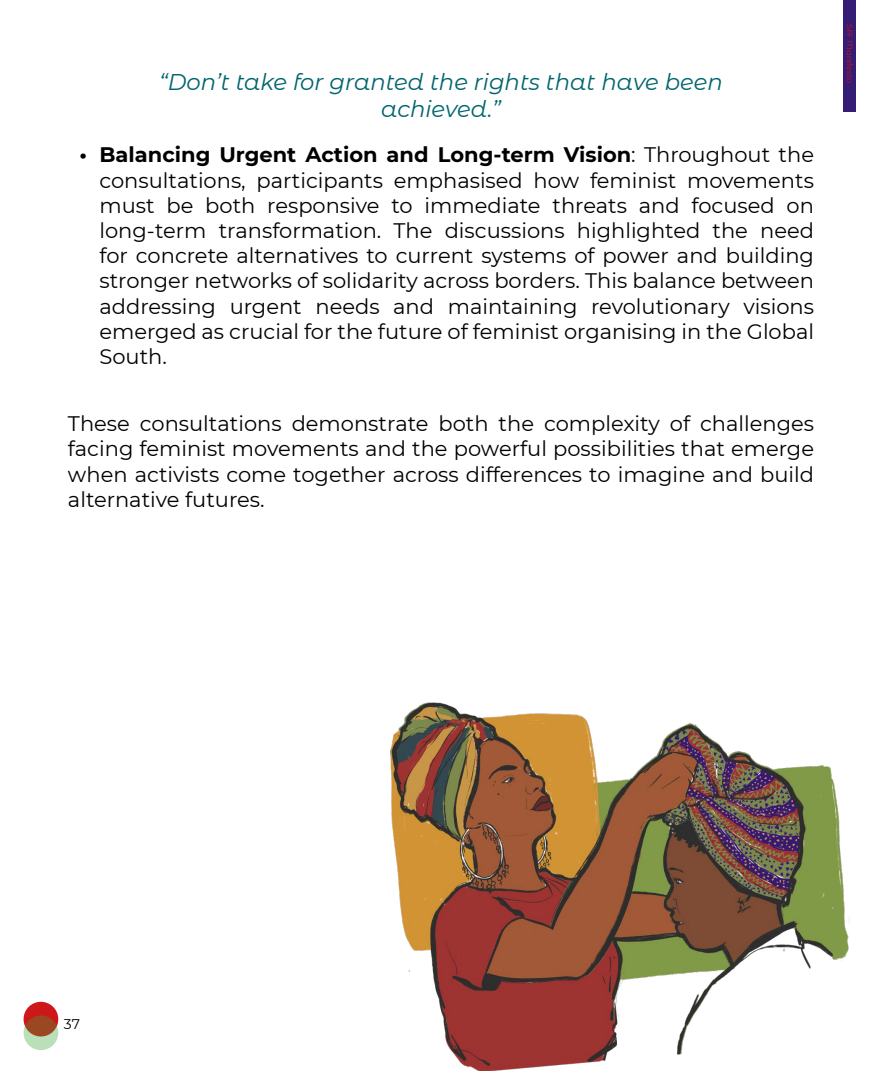
<style>
.page{position:relative;width:882px;height:1071px;background:#fff}
.page>*{position:absolute;margin:0;border:0;box-sizing:border-box;transform-origin:0 0}
.t1{font:italic 22.75px/27.3px "Montserrat Alternates";color:#00656d;text-align:center}
.t2{font:21px/25.2px "Montserrat";color:#000;text-align:justify}
.t3{font:14px "Montserrat Alternates";color:#000}
.t4{font:8.05px "Montserrat Alternates";color:#cd1719}
.s1{font-weight:700}
</style>
<div class="page">
<div style="left:24px;top:1002px;width:34px;height:35px;background:#cd1719;border-radius:50%"></div>
<svg style="left:24px;top:1015px;width:34px;height:35px"></svg>
<div style="left:843px;top:0;width:13px;height:111px;background:#351c75"></div>
<img style="left:390px;top:702px;width:460px;height:369px">
<p class="t1" style="left:159px;top:67px;width:565px">“Don’t take for granted the rights that have been achieved.”</p>
<p class="t2" style="left:99px;top:142px;width:716px;text-indent:-20px"><span class="s1">• Balancing Urgent Action and Long-term Vision</span>: Throughout the consultations, participants emphasised how feminist movements must be both responsive to immediate threats and focused on long-term transformation. The discussions highlighted the need for concrete alternatives to current systems of power and building stronger networks of solidarity across borders. This balance between addressing urgent needs and maintaining revolutionary visions emerged as crucial for the future of feminist organising in the Global South.</p>
<p class="t2" style="left:68px;top:410px;width:748px">These consultations demonstrate both the complexity of challenges facing feminist movements and the powerful possibilities that emerge when activists come together across differences to imagine and build alternative futures.</p>
<p class="t4" style="left:855px;top:24px;width:61px;rotate:90deg">SFF Manifesto</p>
<p class="t3" style="left:64px;top:1014px;width:18px">37</p>
</div>
